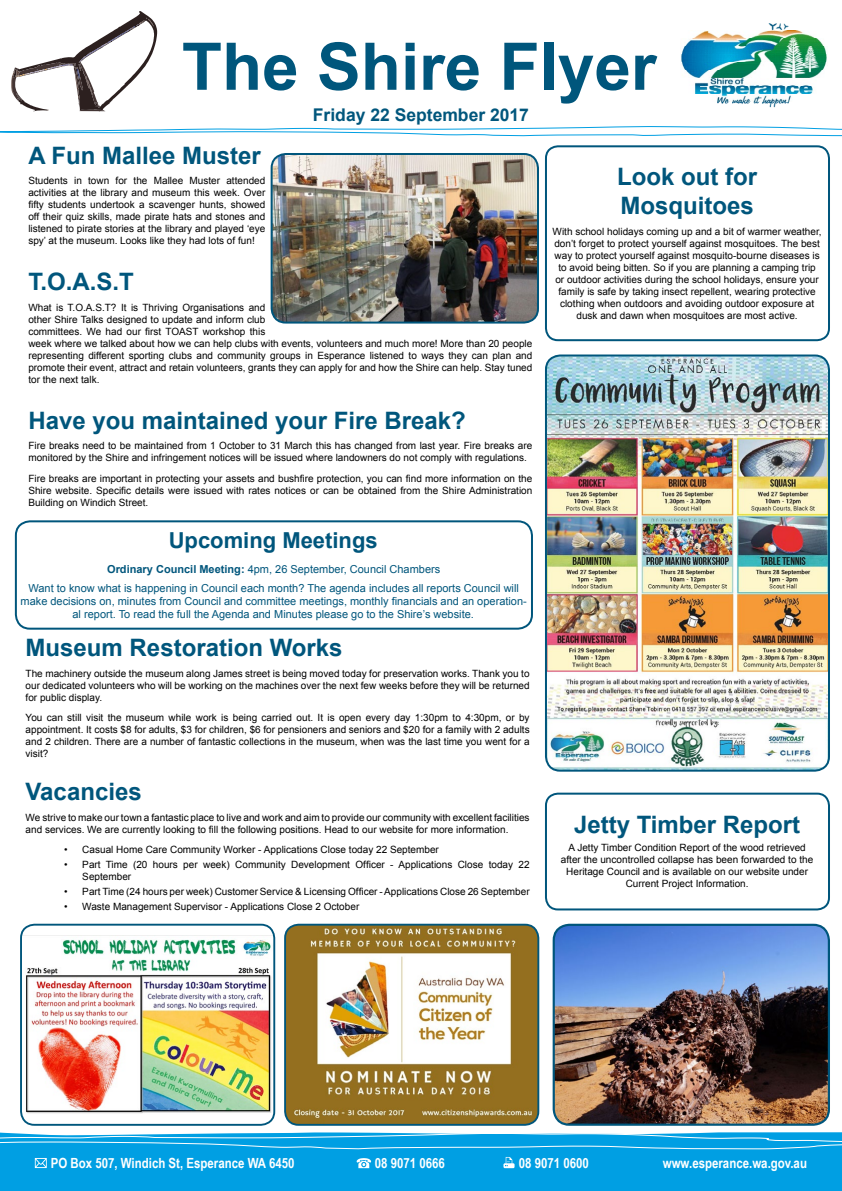
<style>
.page{position:relative;width:842px;height:1191px;background:#fff}
.page>*{position:absolute;margin:0;border:0;box-sizing:border-box;transform-origin:0 0}
.t1{font:700 65.7px "Arial";color:#00567c}
.t2{font:700 24px/28.8px "Arial";color:#00567c}
.t3{font:700 22px "Arial";color:#00567c}
.t4{font:700 17.5px "Arial";color:#00567c}
.t5{font:700 14px "Arial Narrow";color:#fff}
.t6{font:11px/18.9px "Arial";color:#00567c;text-align:center}
.t7{font:10px/12px "Arial";color:#000;text-align:justify}
.s1{font-weight:700}
</style>
<div class="page">
<div style="left:0;top:1149px;width:842px;height:42px;background:#009fe3"></div>
<svg style="left:0;top:126px;width:842px;height:10px"></svg>
<svg style="left:35px;top:1158px;width:12px;height:10px"></svg>
<svg style="left:503px;top:1157px;width:12px;height:11px"></svg>
<svg style="left:357px;top:1158px;width:14px;height:10px"></svg>
<svg style="left:0;top:1132px;width:842px;height:17px;background:#32b1e8"></svg>
<svg style="left:11px;top:11px;width:146px;height:101px"></svg>
<img style="left:681px;top:23px;width:146px;height:85px">
<div style="left:15px;top:520px;width:518px;height:109px;border:2px solid #00567c;border-radius:14px"></div>
<img style="left:285px;top:926px;width:253px;height:198px">
<div style="left:284px;top:923px;width:255px;height:202px;border:2px solid #00567c;border-radius:13px"></div>
<img style="left:23px;top:935px;width:249px;height:179px">
<div style="left:20px;top:923px;width:255px;height:202px;border:2px solid #00567c;border-radius:13px"></div>
<img style="left:272px;top:154px;width:266px;height:168px">
<div style="left:271px;top:153px;width:268px;height:170px;border:2px solid #00567c;border-radius:14px"></div>
<img style="left:546px;top:357px;width:283px;height:413px">
<div style="left:545px;top:354px;width:285px;height:417px;border:2px solid #00567c;border-radius:14px"></div>
<img style="left:554px;top:926px;width:275px;height:198px">
<div style="left:553px;top:923px;width:277px;height:202px;border:2px solid #00567c;border-radius:16px"></div>
<div style="left:545px;top:145px;width:285px;height:196px;border:2px solid #00567c;border-radius:12px"></div>
<div style="left:545px;top:792px;width:285px;height:118px;border:2px solid #00567c;border-radius:12px"></div>
<h1 class="t1" style="left:182px;top:23px;width:476px">The Shire Flyer</h1>
<h3 class="t4" style="left:313px;top:103px;width:218px">Friday 22 September 2017</h3>
<h2 class="t2" style="left:28px;top:142px;width:234px">A Fun Mallee Muster</h2>
<p class="t7" style="left:28px;top:175px;width:238px">Students in town for the Mallee Muster attended activities at the library and museum this week. Over fifty students undertook a scavenger hunts, showed off their quiz skills, made pirate hats and stones and listened to pirate stories at the library and played ‘eye spy’ at the museum. Looks like they had lots of fun!</p>
<h2 class="t2" style="left:28px;top:268px;width:107px">T.O.A.S.T</h2>
<p class="t7" style="left:28px;top:301px;width:506px;text-align:left">What is T.O.A.S.T? It is Thriving Organisations and<br>other Shire Talks designed to update and inform club<br>committees. We had our first TOAST workshop this<br>week where we talked about how we can help clubs with events, volunteers and much more! More than 20 people representing different sporting clubs and community groups in Esperance listened to ways they can plan and promote their event, attract and retain volunteers, grants they can apply for and how the Shire can help. Stay tuned tor the next talk.</p>
<h2 class="t2" style="left:28px;top:406px;width:439px">Have you maintained your Fire Break?</h2>
<p class="t7" style="left:28px;top:439px;width:505px">Fire breaks need to be maintained from 1 October to 31 March this has changed from last year. Fire breaks are monitored by the Shire and infringement notices will be issued where landowners do not comply with regulations.</p>
<p class="t7" style="left:28px;top:472px;width:505px">Fire breaks are important in protecting your assets and bushfire protection, you can find more information on the Shire website. Specific details were issued with rates notices or can be obtained from the Shire Administration Building on Windich Street.</p>
<h3 class="t3" style="left:169px;top:526px;width:211px">Upcoming Meetings</h3>
<p class="t6" style="left:29px;top:559px;width:492px"><span class="s1">Ordinary Council Meeting:</span> 4pm, 26 September, Council Chambers<br>Want to know what is happening in Council each month? The agenda includes all reports Council will</p>
<p class="t6" style="left:21px;top:594px;width:508px;line-height:13.2px">make decisions on, minutes from Council and committee meetings, monthly financials and an operation&shy;al report. To read the full the Agenda and Minutes please go to the Shire’s website.</p>
<h2 class="t2" style="left:26px;top:634px;width:318px">Museum Restoration Works</h2>
<p class="t7" style="left:26px;top:667px;width:506px">The machinery outside the museum along James street is being moved today for preservation works. Thank you to our dedicated volunteers who will be working on the machines over the next few weeks before they will be returned for public display.</p>
<p class="t7" style="left:26px;top:712px;width:505px">You can still visit the museum while work is being carried out. It is open every day 1:30pm to 4:30pm, or by appointment. It costs $8 for adults, $3 for children, $6 for pensioners and seniors and $20 for a family with 2 adults and 2 children. There are a number of fantastic collections in the museum, when was the last time you went for a visit?</p>
<h2 class="t2" style="left:26px;top:778px;width:118px">Vacancies</h2>
<p class="t7" style="left:26px;top:811px;width:505px">We strive to make our town a fantastic place to live and work and aim to provide our community with excellent facilities and services. We are currently looking to fill the following positions. Head to our website for more information.</p>
<p class="t7" style="left:64px;top:844px;width:376px">• Casual Home Care Community Worker - Applications Close today 22 September</p>
<p class="t7" style="left:82px;top:859px;width:449px;text-indent:-18px">• Part Time (20 hours per week) Community Development Officer - Applications Close today 22<br>September</p>
<p class="t7" style="left:64px;top:885px;width:467px">• Part Time (24 hours per week) Customer Service &amp; Licensing Officer - Applications Close 26 September</p>
<p class="t7" style="left:64px;top:900px;width:296px">• Waste Management Supervisor - Applications Close 2 October</p>
<h2 class="t2" style="left:617px;top:163px;width:141px">Look out for<br>Mosquitoes</h2>
<p class="t7" style="left:553px;top:225px;width:271px;text-align:center">With school holidays coming up and a bit of warmer weather, don’t forget to protect yourself against mosquitoes. The best way to protect yourself against mosquito-bourne diseases is to avoid being bitten. So if you are planning a camping trip<br>or outdoor activities during the school holidays, ensure your family is safe by taking insect repellent, wearing protective clothing when outdoors and avoiding outdoor exposure at dusk and dawn when mosquitoes are most active.</p>
<h2 class="t2" style="left:574px;top:811px;width:228px">Jetty Timber Report</h2>
<p class="t7" style="left:561px;top:841px;width:254px;text-align:center">A Jetty Timber Condition Report of the wood retrieved after the uncontrolled collapse has been forwarded to the Heritage Council and is available on our website under Current Project Information.</p>
<h3 class="t5" style="left:51px;top:1152px;width:245px">PO Box 507, Windich St, Esperance WA 6450</h3>
<h3 class="t5" style="left:375px;top:1152px;width:72px">08 9071 0666</h3>
<h3 class="t5" style="left:519px;top:1152px;width:72px">08 9071 0600</h3>
<h3 class="t5" style="left:663px;top:1152px;width:146px">www.esperance.wa.gov.au</h3>
</div>
